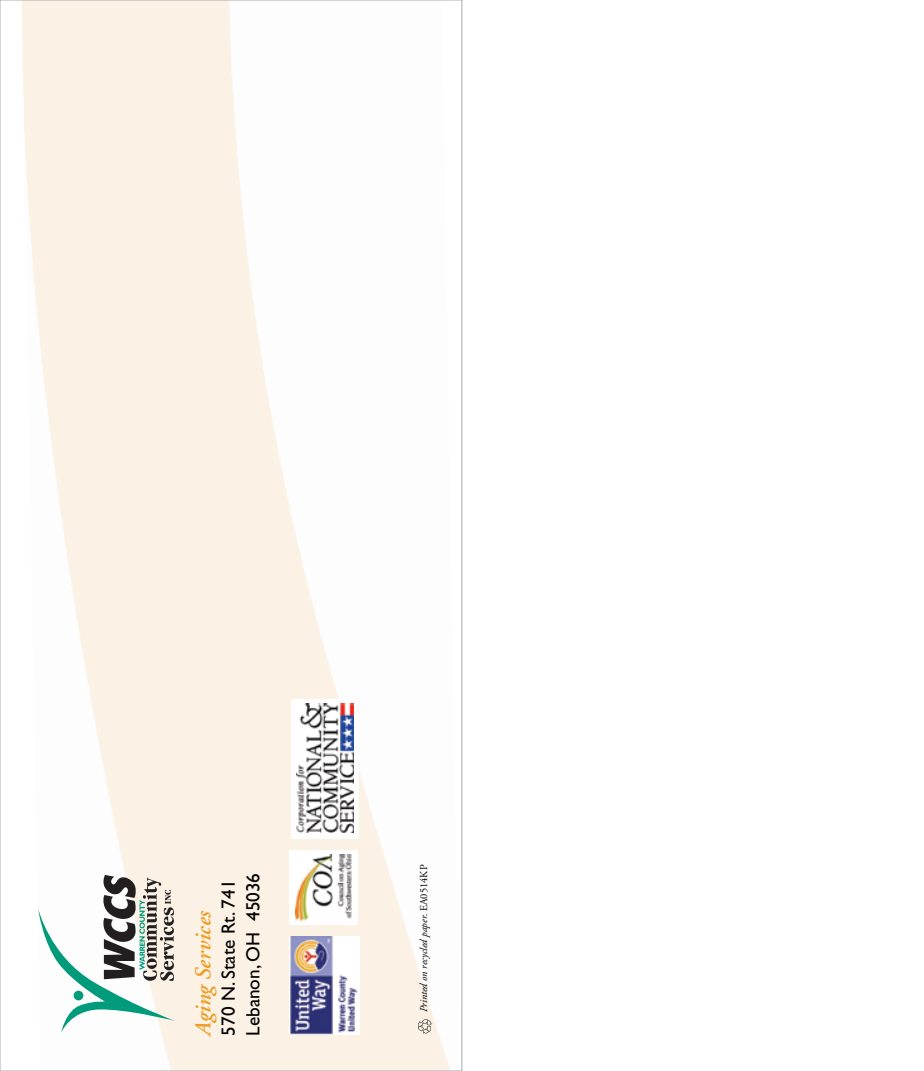
<style>
.page{position:relative;width:924px;height:1071px;background:#fff}
.page>*{position:absolute;margin:0;border:0;box-sizing:border-box;transform-origin:0 0}
.t1{font:italic 600 22.75px "Adobe Garamond";color:#ed9d21}
.t2{font:19.25px/24.5px "Gill Sans";color:#000}
.t3{font:italic 10.5px "Adobe Garamond";color:#000}
.s1{font-style:normal}
</style>
<div class="page">
<svg style="left:38px;top:875px;width:138px;height:158px"></svg>
<svg style="left:418px;top:1019px;width:14px;height:15px"></svg>
<img style="left:296px;top:854px;width:55px;height:68px">
<img style="left:290px;top:936px;width:68px;height:98px">
<img style="left:296px;top:703px;width:57px;height:129px">
<p class="t2" style="left:216px;top:1036px;width:164px;rotate:-90deg">570 N. State Rt. 741<br>Lebanon, OH 45036</p>
<p class="t3" style="left:418px;top:1012px;width:149px;rotate:-90deg">Printed on recycled paper. <span class="s1">EA0514KP</span></p>
<p class="t1" style="left:191px;top:1036px;width:127px;rotate:-90deg">Aging Services</p>
</div>
